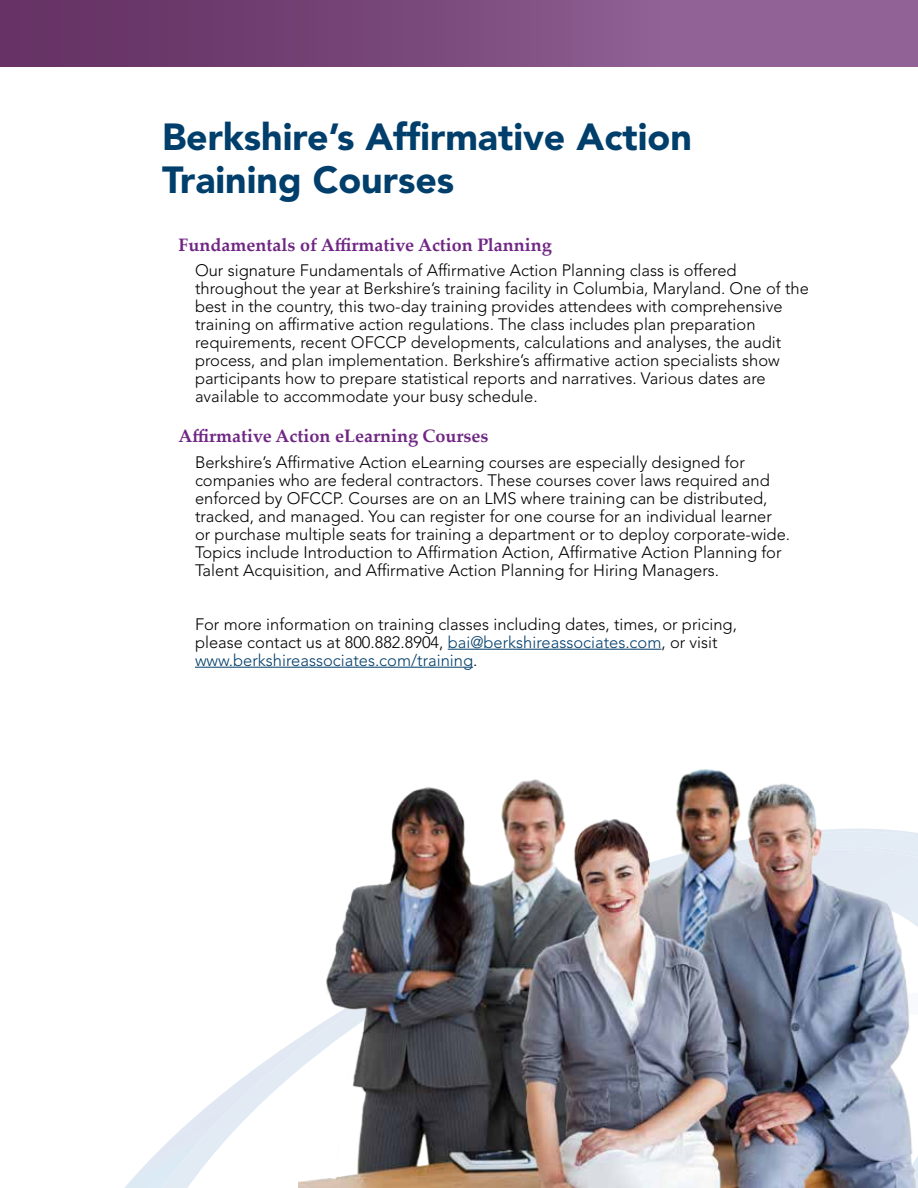
<style>
.page{position:relative;width:918px;height:1188px;background:#fff}
.page>*{position:absolute;margin:0;border:0;box-sizing:border-box;transform-origin:0 0}
.t1{font:900 37.5px/43.5px "Avenir LT Std";color:#003e6b}
.t2{font:700 18px "Palatino Linotype";color:#702784}
.t3{font:300 16.5px/18px "Avenir LT Std";color:#000}
.s1{color:#003e6b}
</style>
<div class="page">
<svg style="left:125px;top:1038px;width:174px;height:150px"></svg>
<img style="left:299px;top:769px;width:619px;height:419px">
<div style="left:0;top:0;width:918px;height:67px;background:linear-gradient(to right,#632f61,#986b9f)"></div>
<hr style="left:448px;top:649px;width:213px;height:1px;background:#003e6b">
<hr style="left:195px;top:667px;width:278px;height:1px;background:#003e6b">
<h1 class="t1" style="left:162px;top:115px;width:531px">Berkshire’s Affirmative Action<br>Training Courses</h1>
<p class="t2" style="left:178px;top:232px;width:375px">Fundamentals of Affirmative Action Planning</p>
<p class="t3" style="left:195px;top:262px;width:615px">Our signature Fundamentals of Affirmative Action Planning class is offered throughout the year at Berkshire’s training facility in Columbia, Maryland. One of the best in the country, this two-day training provides attendees with comprehensive training on affirmative action regulations. The class includes plan preparation requirements, recent OFCCP developments, calculations and analyses, the audit process, and plan implementation. Berkshire’s affirmative action specialists show participants how to prepare statistical reports and narratives. Various dates are available to accommodate your busy schedule.</p>
<p class="t2" style="left:178px;top:423px;width:312px">Affirmative Action eLearning Courses</p>
<p class="t3" style="left:195px;top:453px;width:597px">Berkshire’s Affirmative Action eLearning courses are especially designed for companies who are federal contractors. These courses cover laws required and enforced by OFCCP. Courses are on an LMS where training can be distributed, tracked, and managed. You can register for one course for an individual learner or purchase multiple seats for training a department or to deploy corporate-wide.<br>Topics include Introduction to Affirmation Action, Affirmative Action Planning for Talent Acquisition, and Affirmative Action Planning for Hiring Managers.</p>
<p class="t3" style="left:195px;top:615px;width:543px">For more information on training classes including dates, times, or pricing, please contact us at 800.882.8904, <span class="s1">bai@berkshireassociates.com</span>, or visit <span class="s1">www.berkshireassociates.com/training</span>.</p>
</div>
